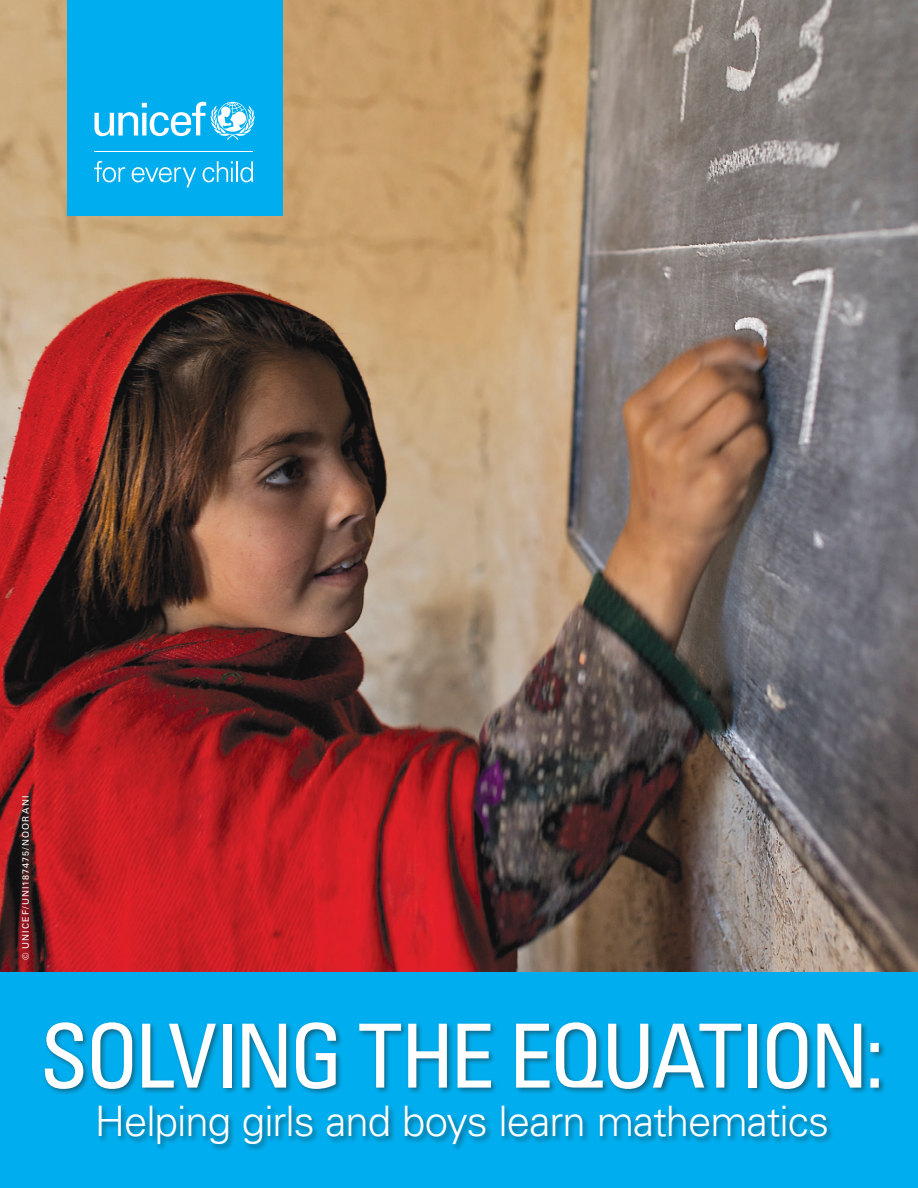
<style>
.page{position:relative;width:918px;height:1188px;background:#fff}
.page>*{position:absolute;margin:0;border:0;box-sizing:border-box;transform-origin:0 0}
.Headline_1_NEW{font:condensed 88.5px "Univers LT Std";letter-spacing:-.045em;color:#fff}
.Headline_1_NEW-2{font:300 42px "Univers LT Pro 45";letter-spacing:-.025em;color:#fff}
.Photo_Credit{font:9px "Univers LT Pro 55 Roman";letter-spacing:.125em;color:#fff}
</style>
<div class="page">
<img style="left:0;top:0;width:918px;height:972px">
<div style="left:67px;top:0;width:216px;height:216px;background:#00aeef"></div>
<svg style="left:95px;top:102px;width:160px;height:38px"></svg>
<hr style="left:94px;top:151px;width:159px;height:1px;background:#fff">
<svg style="left:94px;top:161px;width:31px;height:21px"></svg>
<svg style="left:132px;top:167px;width:64px;height:20px"></svg>
<svg style="left:203px;top:161px;width:30px;height:21px"></svg>
<hr style="left:236px;top:161px;width:2px;height:21px;background:#fff">
<svg style="left:240px;top:161px;width:13px;height:21px"></svg>
<div style="left:0;top:972px;width:918px;height:216px;background:#00aeef"></div>
<div style="left:43px;top:1021px;width:844px;height:131px;background:#231f20;opacity:.5"></div>
<p class="Photo_Credit" style="left:20px;top:960px;width:166px;rotate:-90deg">© UNICEF/UNI187475/NOORANI</p>
<p class="Headline_1_NEW" style="left:39px;top:1000px;width:846px">SOLVING THE EQUATION:</p>
<p class="Headline_1_NEW-2" style="left:95px;top:1096px;width:736px">Helping girls and boys learn mathematics</p>
</div>
